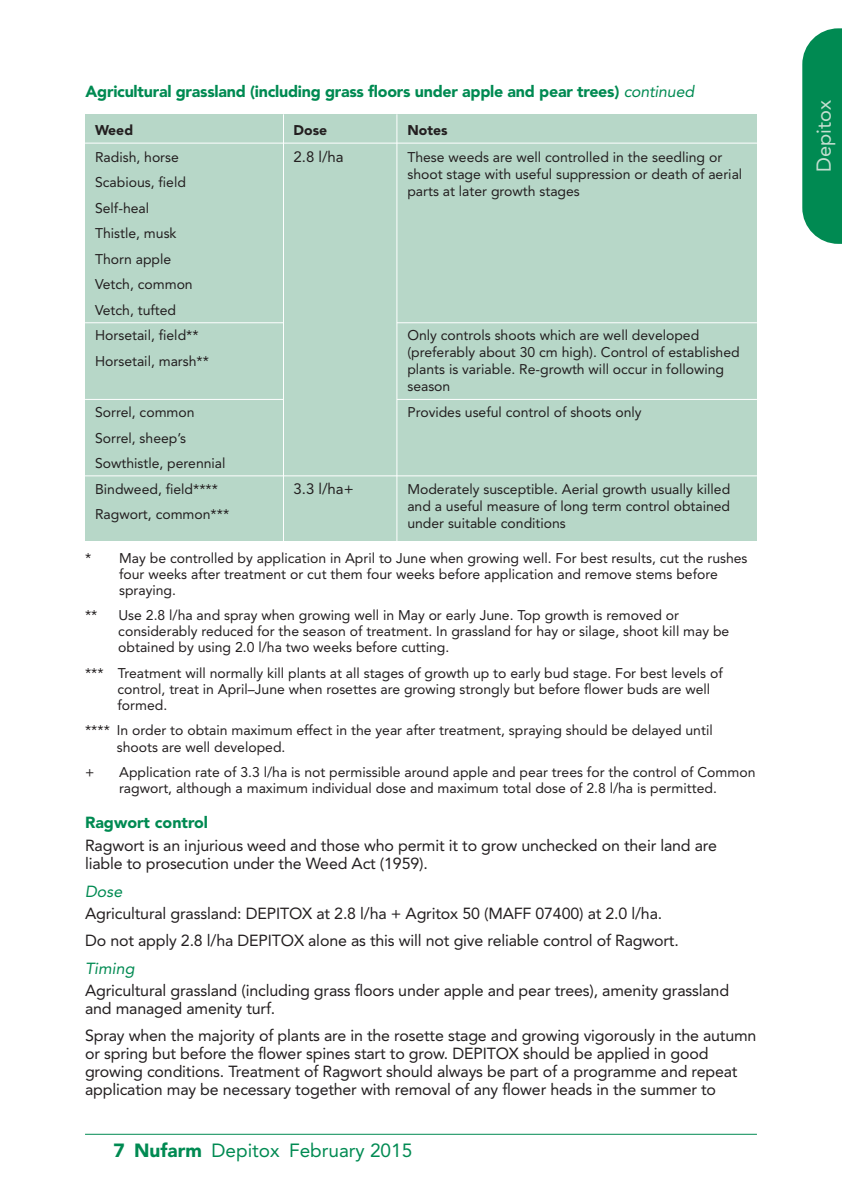
<style>
.page{position:relative;width:842px;height:1191px;background:#fff}
.page>*{position:absolute;margin:0;border:0;box-sizing:border-box;transform-origin:0 0}
.t1{font:20px "Avenir";color:#c5dfd1}
.t2{font:19px "Avenir";color:#008a52}
.t3{font:16px/18px "Avenir";letter-spacing:-.01em;color:#231f20}
.t4{font:900 16px "Avenir";letter-spacing:-.015em;color:#008a52}
.t5{font:italic 16px "Avenir";letter-spacing:.005em;color:#008a52}
.t6{font:15px "Avenir";color:#231f20}
.t7{font:14px/25.6px "Avenir";color:#231f20}
.t8{font:900 14px "Avenir";color:#231f20}
.s1{font-weight:400;font-style:italic}
.s2{font-weight:900}
</style>
<div class="page">
<svg style="left:802px;top:28px;width:40px;height:216px;background:#159360"></svg>
<hr style="left:85px;top:1133px;width:672px;height:1px;background:#008a52">
<div style="left:85px;top:114px;width:199px;height:427px;background:#b7d7c8"></div>
<div style="left:284px;top:114px;width:113px;height:427px;background:#b7d7c8"></div>
<div style="left:397px;top:114px;width:360px;height:427px;background:#b7d7c8"></div>
<hr style="left:283px;top:114px;width:1px;height:427px;background:#fff">
<hr style="left:397px;top:114px;width:1px;height:427px;background:#fff">
<hr style="left:85px;top:143px;width:672px;height:1px;background:#fff">
<hr style="left:397px;top:322px;width:360px;height:1px;background:#fff">
<hr style="left:85px;top:322px;width:198px;height:1px;background:#fff">
<hr style="left:397px;top:399px;width:360px;height:1px;background:#fff">
<hr style="left:85px;top:399px;width:198px;height:1px;background:#fff">
<hr style="left:85px;top:475px;width:672px;height:1px;background:#fff">
<p class="t4" style="left:86px;top:85px;width:610px">Agricultural grassland (including grass floors under apple and pear trees) <span class="s1">continued</span></p>
<p class="t8" style="left:95px;top:124px;width:40px">Weed</p>
<p class="t7" style="left:95px;top:145px;width:115px">Radish, horse<br>Scabious, field<br>Self-heal<br>Thistle, musk<br>Thorn apple<br>Vetch, common<br>Vetch, tufted<br>Horsetail, field**<br>Horsetail, marsh**</p>
<p class="t7" style="left:95px;top:400px;width:136px">Sorrel, common<br>Sorrel, sheep’s<br>Sowthistle, perennial<br>Bindweed, field****<br>Ragwort, common***</p>
<p class="t8" style="left:294px;top:124px;width:35px">Dose</p>
<p class="t6" style="left:294px;top:150px;width:52px">2.8 l/ha</p>
<p class="t8" style="left:407px;top:124px;width:42px">Notes</p>
<p class="t7" style="left:407px;top:150px;width:336px;line-height:17px">These weeds are well controlled in the seedling or shoot stage with useful suppression or death of aerial parts at later growth stages</p>
<p class="t7" style="left:407px;top:328px;width:334px;line-height:17px">Only controls shoots which are well developed (preferably about 30 cm high). Control of established plants is variable. Re-growth will occur in following season</p>
<p class="t7" style="left:407px;top:400px;width:236px">Provides useful control of shoots only</p>
<p class="t6" style="left:294px;top:482px;width:62px">3.3 l/ha+</p>
<p class="t7" style="left:407px;top:481px;width:324px;line-height:17px;text-align:justify">Moderately susceptible. Aerial growth usually killed and a useful measure of long term control obtained under suitable conditions</p>
<p class="t7" style="left:119px;top:551px;width:630px;line-height:16px;text-indent:-34px">* May be controlled by application in April to June when growing well. For best results, cut the rushes four weeks after treatment or cut them four weeks before application and remove stems before spraying.</p>
<p class="t7" style="left:85px;top:604px;width:14px">**</p>
<p class="t7" style="left:118px;top:609px;width:612px;line-height:16px">Use 2.8 l/ha and spray when growing well in May or early June. Top growth is removed or considerably reduced for the season of treatment. In grassland for hay or silage, shoot kill may be obtained by using 2.0 l/ha two weeks before cutting.</p>
<p class="t7" style="left:118px;top:666px;width:607px;line-height:16px;text-indent:-33px">*** Treatment will normally kill plants at all stages of growth up to early bud stage. For best levels of control, treat in April–June when rosettes are growing strongly but before flower buds are well formed.</p>
<p class="t7" style="left:117px;top:724px;width:597px;line-height:16px;text-indent:-32px">**** In order to obtain maximum effect in the year after treatment, spraying should be delayed until shoots are well developed.</p>
<p class="t7" style="left:85px;top:760px;width:11px">+</p>
<p class="t7" style="left:119px;top:765px;width:638px;line-height:16px">Application rate of 3.3 l/ha is not permissible around apple and pear trees for the control of Common ragwort, although a maximum individual dose and maximum total dose of 2.8 l/ha is permitted.</p>
<p class="t4" style="left:85px;top:816px;width:125px">Ragwort control</p>
<p class="t3" style="left:85px;top:837px;width:633px">Ragwort is an injurious weed and those who permit it to grow unchecked on their land are liable to prosecution under the Weed Act (1959).</p>
<p class="t5" style="left:85px;top:884px;width:39px">Dose</p>
<p class="t3" style="left:85px;top:901px;width:595px;line-height:27px">Agricultural grassland: DEPITOX at 2.8 l/ha + Agritox 50 (MAFF 07400) at 2.0 l/ha.<br>Do not apply 2.8 l/ha DEPITOX alone as this will not give reliable control of Ragwort.</p>
<p class="t5" style="left:85px;top:961px;width:51px">Timing</p>
<p class="t3" style="left:85px;top:983px;width:645px">Agricultural grassland (including grass floors under apple and pear trees), amenity grassland and managed amenity turf.</p>
<p class="t3" style="left:85px;top:1028px;width:673px">Spray when the majority of plants are in the rosette stage and growing vigorously in the autumn or spring but before the flower spines start to grow. DEPITOX should be applied in good growing conditions. Treatment of Ragwort should always be part of a programme and repeat application may be necessary together with removal of any flower heads in the summer to</p>
<h2 class="t2" style="left:113px;top:1142px;width:300px"><span class="s2">7 Nufarm</span> Depitox February 2015</h2>
<h1 class="t1" style="left:816px;top:172px;width:73px;rotate:-90deg">Depitox</h1>
</div>
